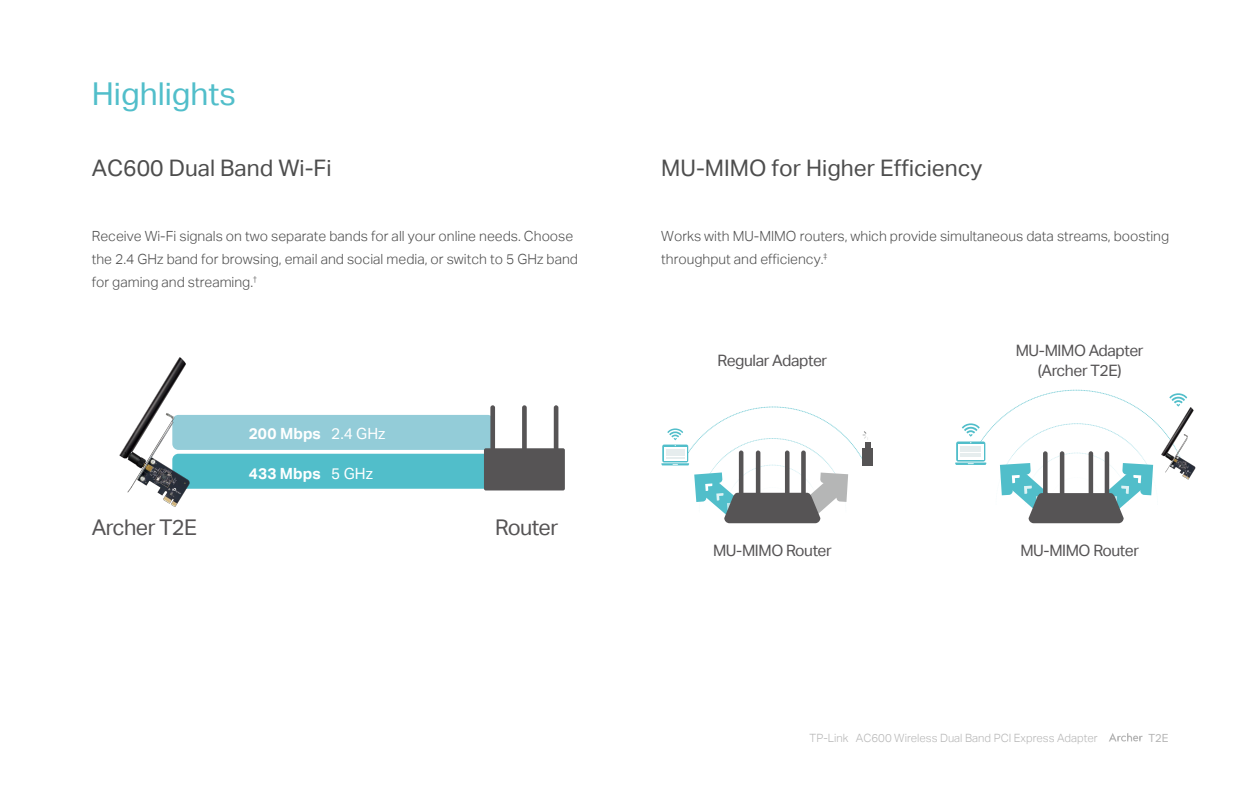
<style>
.page{position:relative;width:1260px;height:788px;background:#fff}
.page>*{position:absolute;margin:0;border:0;box-sizing:border-box;transform-origin:0 0}
.t1{font:31.5px "TP Link Aktiv Regular";color:#51beca}
.t2{font:22.75px "TP Link Aktiv Regular";color:#4d4d4d}
.t3{font:21.7px "TP Link Aktiv Regular";letter-spacing:-.025em;color:#565455}
.t4{font:15.66px/20.2px "TP Link Aktiv Regular";letter-spacing:-.025em;color:#565455;text-align:center}
.t5{font:700 15.4px "Aktiv Grotesk Trial";letter-spacing:.005em;color:#fff}
.t6{font:14px/22.8px "TP Link Aktiv Light";color:#4d4d4d}
.t7{font:11.38px "TP Link Aktiv Light";color:#b5b5b5}
.t8{font:11.2px "TP Link Aktiv Regular";color:#b5b5b5}
.s1{font-weight:400}
</style>
<div class="page">
<svg style="left:1109px;top:733px;width:34px;height:8px"></svg>
<div style="left:172px;top:453px;width:357px;height:35px;background:#51beca;border-radius:6px"></div>
<div style="left:192px;top:415px;width:298px;height:35px;background:#93ccd8"></div>
<div style="left:484px;top:448px;width:81px;height:42px;background:#565455;border-radius:2px"></div>
<div style="left:490px;top:405px;width:5px;height:47px;background:#565455;border-radius:2px"></div>
<div style="left:522px;top:405px;width:5px;height:47px;background:#565455;border-radius:2px"></div>
<hr style="left:554px;top:405px;width:4px;height:47px;background:#565455;border-radius:2px">
<img style="left:119px;top:358px;width:73px;height:149px">
<svg style="left:661px;top:406px;width:212px;height:117px"></svg>
<svg style="left:955px;top:390px;width:232px;height:133px"></svg>
<div style="left:1043px;top:451px;width:5px;height:46px;background:#565455;border-radius:2px"></div>
<hr style="left:1060px;top:451px;width:4px;height:46px;background:#565455;border-radius:2px">
<hr style="left:1089px;top:451px;width:4px;height:46px;background:#565455;border-radius:2px">
<hr style="left:1105px;top:451px;width:4px;height:46px;background:#565455;border-radius:2px">
<img style="left:1160px;top:407px;width:36px;height:73px">
<h1 class="t1" style="left:92px;top:82px;width:146px">Highlights</h1>
<h2 class="t2" style="left:92px;top:158px;width:241px">AC600 Dual Band Wi-Fi</h2>
<p class="t6" style="left:92px;top:226px;width:488px">Receive Wi-Fi signals on two separate bands for all your online needs. Choose the 2.4 GHz band for browsing, email and social media, or switch to 5 GHz band for gaming and streaming.<sup>†</sup></p>
<p class="t5" style="left:249px;top:427px;width:138px">200 Mbps <span class="s1">2.4 GHz</span></p>
<p class="t5" style="left:249px;top:467px;width:126px">433 Mbps <span class="s1">5 GHz</span></p>
<h3 class="t3" style="left:92px;top:519px;width:107px">Archer T2E</h3>
<h3 class="t3" style="left:495px;top:519px;width:65px">Router</h3>
<h2 class="t2" style="left:661px;top:154px;width:323px">MU-MIMO for Higher Efficiency</h2>
<p class="t6" style="left:661px;top:226px;width:509px">Works with MU-MIMO routers, which provide simultaneous data streams, boosting throughput and efficiency.<sup>‡</sup></p>
<p class="t4" style="left:718px;top:351px;width:111px">Regular Adapter</p>
<p class="t4" style="left:713px;top:541px;width:120px">MU-MIMO Router</p>
<p class="t4" style="left:1016px;top:341px;width:129px">MU-MIMO Adapter (Archer T2E)</p>
<p class="t4" style="left:1020px;top:541px;width:120px">MU-MIMO Router</p>
<p class="t7" style="left:810px;top:733px;width:290px">TP-Link AC600 Wireless Dual Band PCI Express Adapter</p>
<p class="t8" style="left:1149px;top:733px;width:22px">T2E</p>
</div>
